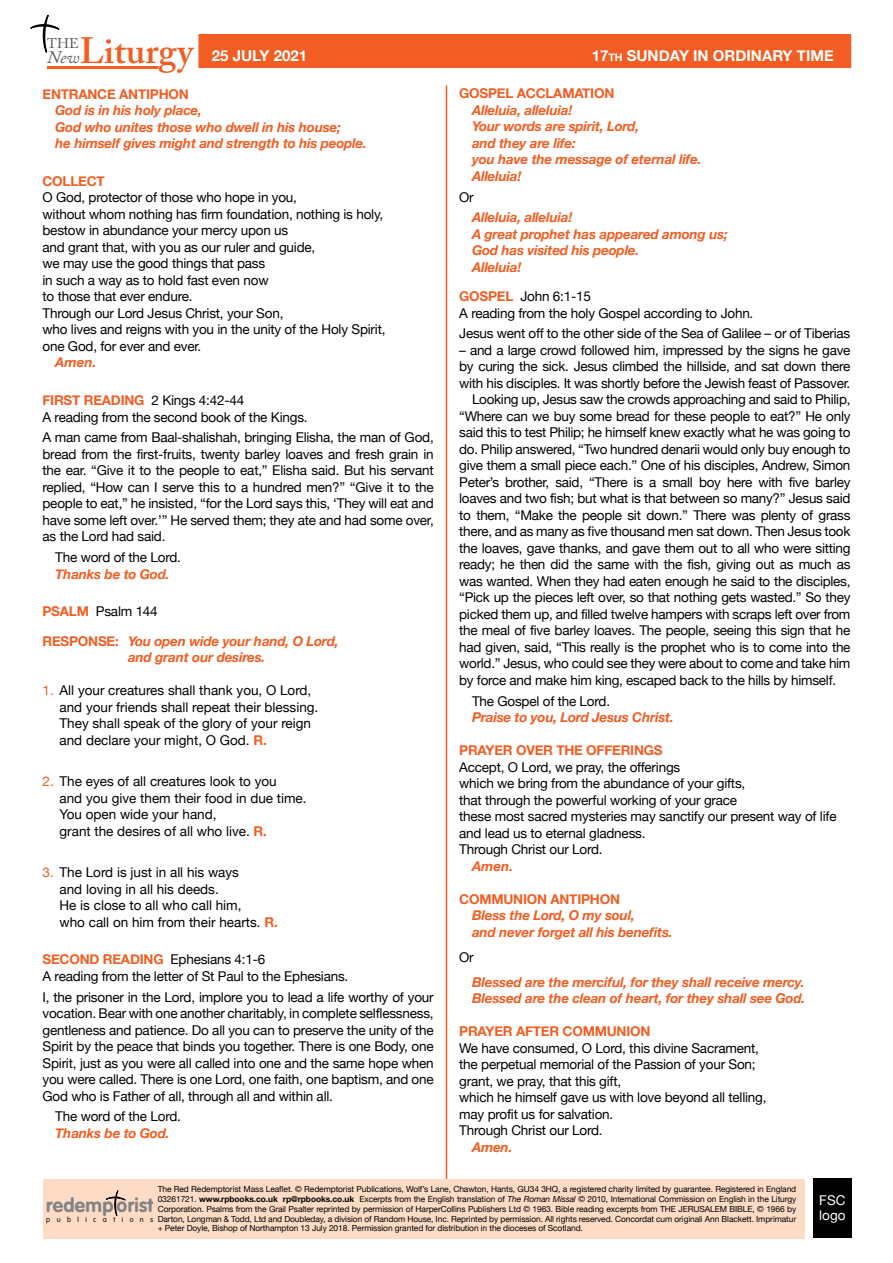
<style>
.page{position:relative;width:893px;height:1263px;background:#fff}
.page>*{position:absolute;margin:0;border:0;box-sizing:border-box;transform-origin:0 0}
.t1{font:600 36.45px "Adobe Caslon Pro";color:#f15d22}
.t2{font:700 19.35px "VAG Rounded";letter-spacing:.015em;color:#808285}
.t3{font:italic 17.55px "Adobe Caslon Pro";color:#58595b}
.t4{font:700 15px "Helvetica Neue";color:#fff}
.t5{font:13.95px "Adobe Caslon Pro";color:#58595b}
.t6{font:13.5px/16.5px "Helvetica Neue";letter-spacing:-.015em;color:#000}
.t7{font:italic 700 13.5px/16.5px "Helvetica Neue";letter-spacing:-.015em;color:#f15d22}
.t8{font:700 13.5px "Helvetica Neue";letter-spacing:-.015em;color:#f15d22}
.t9{font:13.5px/15px "Helvetica Neue";color:#fff}
.t10{font:8.4px/9.8px "Helvetica Neue";letter-spacing:-.01em;color:#000;text-align:justify}
.t11{font:300 7.2px "VAG Rounded";letter-spacing:.9em;color:#000}
.s1{font-style:inherit}
.s2{font-size:10.5px}
.s3{font-weight:700;color:#f15d22}
.s4{font-style:normal}
.s5{font-weight:400;font-style:normal;color:#000}
.s6{color:#f15d22}
.s7{font-weight:700}
.s8{font-style:italic}
</style>
<div class="page">
<div style="left:198px;top:34px;width:653px;height:34px;background:#f15d22"></div>
<hr style="left:446px;top:85px;width:1px;height:1099px;background:#f15d22">
<hr style="left:47px;top:66px;width:115px;height:3px;background:#f15d22">
<svg style="left:30px;top:14px;width:30px;height:39px"></svg>
<div style="left:43px;top:1179px;width:762px;height:60px;background:#fddbc5"></div>
<svg style="left:105px;top:1190px;width:21px;height:27px"></svg>
<div style="left:813px;top:1179px;width:38px;height:59px;background:#000"></div>
<h1 class="t1" style="left:80px;top:29px;width:115px">Liturgy</h1>
<p class="t5" style="left:47px;top:35px;width:33px">THE</p>
<p class="t3" style="left:47px;top:46px;width:34px">New</p>
<p class="t4" style="left:212px;top:43px;width:97px">25 JULY 2021</p>
<p class="t4" style="left:592px;top:43px;width:243px">1<span class="s1">7</span><span class="s2">th</span> SUNDAY IN ORDINARY TIME</p>
<p class="t8" style="left:43px;top:83px;width:148px">ENTRANCE ANTIPHON</p>
<p class="t7" style="left:55px;top:102px;width:313px">God is in his holy place,<br>God who unites those who dwell in his house;<br>he himself gives might and strength to his people.</p>
<p class="t8" style="left:43px;top:170px;width:64px">COLLECT</p>
<p class="t6" style="left:43px;top:190px;width:344px">O God, protector of those who hope in you,<br>without whom nothing has firm foundation, nothing is holy, bestow in abundance your mercy upon us<br>and grant that, with you as our ruler and guide,<br>we may use the good things that pass<br>in such a way as to hold fast even now<br>to those that ever endure.<br>Through our Lord Jesus Christ, your Son,<br>who lives and reigns with you in the unity of the Holy Spirit, one God, for ever and ever.</p>
<p class="t7" style="left:55px;top:355px;width:43px">Amen.</p>
<p class="t6" style="left:43px;top:393px;width:267px"><span class="s3">FIRST READING</span> 2 Kings 4:42-44<br>A reading from the second book of the Kings.</p>
<p class="t6" style="left:43px;top:430px;width:393px;text-align:justify">A man came from Baal-shalishah, bringing Elisha, the man of God, bread from the first-fruits, twenty barley loaves and fresh grain in the ear. “Give it to the people to eat,” Elisha said. But his servant replied, “How can I serve this to a hundred men?” “Give it to the people to eat,” he insisted, “for the Lord says this, ‘They will eat and have some left over.’ ” He served them; they ate and had some over, as the Lord had said.</p>
<p class="t6" style="left:55px;top:550px;width:127px">The word of the Lord.</p>
<p class="t7" style="left:55px;top:566px;width:116px">Thanks be to God.</p>
<p class="t7" style="left:43px;top:597px;width:298px;line-height:29.2px"><span class="s4">PSALM</span> <span class="s5">Psalm 144<br></span><span class="s4">RESPONSE:</span> You open wide your hand, O Lord,</p>
<p class="t7" style="left:128px;top:649px;width:139px">and grant our desires.</p>
<p class="t6" style="left:60px;top:683px;width:260px;text-indent:-17px"><span class="s6">1.</span> All your creatures shall thank you, O Lord, and your friends shall repeat their blessing.<br>They shall speak of the glory of your reign and declare your might, O God. <span class="s3">R.</span></p>
<p class="t6" style="left:60px;top:774px;width:249px;text-indent:-17px"><span class="s6">2.</span> The eyes of all creatures look to you<br>and you give them their food in due time.<br>You open wide your hand,<br>grant the desires of all who live. <span class="s3">R.</span></p>
<p class="t6" style="left:60px;top:865px;width:220px;text-indent:-17px"><span class="s6">3.</span> The Lord is just in all his ways<br>and loving in all his deeds.<br>He is close to all who call him,<br>who call on him from their hearts. <span class="s3">R.</span></p>
<p class="t6" style="left:43px;top:952px;width:307px"><span class="s3">SECOND READING</span> Ephesians 4:1-6<br>A reading from the letter of St Paul to the Ephesians.</p>
<p class="t6" style="left:43px;top:989px;width:393px;text-align:justify">I, the prisoner in the Lord, implore you to lead a life worthy of your vocation. Bear with one another charitably, in complete selflessness, gentleness and patience. Do all you can to preserve the unity of the Spirit by the peace that binds you together. There is one Body, one Spirit, just as you were all called into one and the same hope when you were called. There is one Lord, one faith, one baptism, and one God who is Father of all, through all and within all.</p>
<p class="t6" style="left:55px;top:1109px;width:127px">The word of the Lord.</p>
<p class="t7" style="left:55px;top:1125px;width:116px">Thanks be to God.</p>
<p class="t8" style="left:459px;top:83px;width:157px">GOSPEL ACCLAMATION</p>
<p class="t7" style="left:472px;top:102px;width:231px">Alleluia, alleluia!<br>Your words are spirit, Lord,<br>and they are life:<br>you have the message of eternal life.<br>Alleluia!</p>
<p class="t6" style="left:459px;top:189px;width:16px">Or</p>
<p class="t7" style="left:472px;top:210px;width:257px">Alleluia, alleluia!<br>A great prophet has appeared among us;<br>God has visited his people.<br>Alleluia!</p>
<p class="t6" style="left:459px;top:289px;width:296px"><span class="s3">GOSPEL</span> John 6:1-15<br>A reading from the holy Gospel according to John.</p>
<p class="t6" style="left:459px;top:326px;width:393px">Jesus went off to the other side of the Sea of Galilee – or of Tiberias</p>
<p class="t6" style="left:459px;top:343px;width:393px">– and a large crowd followed him, impressed by the signs he gave</p>
<p class="t6" style="left:459px;top:359px;width:393px">by curing the sick. Jesus climbed the hillside, and sat down there</p>
<p class="t6" style="left:459px;top:376px;width:393px">with his disciples. It was shortly before the Jewish feast of Passover.</p>
<p class="t6" style="left:472px;top:392px;width:380px">Looking up, Jesus saw the crowds approaching and said to Philip,</p>
<p class="t6" style="left:459px;top:409px;width:393px">“Where can we buy some bread for these people to eat?” He only</p>
<p class="t6" style="left:459px;top:425px;width:393px">said this to test Philip; he himself knew exactly what he was going to</p>
<p class="t6" style="left:459px;top:442px;width:393px">do. Philip answered, “Two hundred denarii would only buy enough to</p>
<p class="t6" style="left:459px;top:458px;width:393px">give them a small piece each.” One of his disciples, Andrew, Simon</p>
<p class="t6" style="left:459px;top:475px;width:393px">Peter’s brother, said, “There is a small boy here with five barley</p>
<p class="t6" style="left:459px;top:491px;width:393px">loaves and two fish; but what is that between so many?” Jesus said</p>
<p class="t6" style="left:459px;top:508px;width:393px">to them, “Make the people sit down.” There was plenty of grass</p>
<p class="t6" style="left:459px;top:524px;width:393px">there, and as many as five thousand men sat down. Then Jesus took</p>
<p class="t6" style="left:459px;top:541px;width:393px">the loaves, gave thanks, and gave them out to all who were sitting</p>
<p class="t6" style="left:459px;top:557px;width:393px">ready; he then did the same with the fish, giving out as much as</p>
<p class="t6" style="left:459px;top:574px;width:393px">was wanted. When they had eaten enough he said to the disciples,</p>
<p class="t6" style="left:459px;top:590px;width:393px">“Pick up the pieces left over, so that nothing gets wasted.” So they</p>
<p class="t6" style="left:459px;top:607px;width:393px">picked them up, and filled twelve hampers with scraps left over from</p>
<p class="t6" style="left:459px;top:623px;width:393px">the meal of five barley loaves. The people, seeing this sign that he</p>
<p class="t6" style="left:459px;top:640px;width:393px">had given, said, “This really is the prophet who is to come into the</p>
<p class="t6" style="left:459px;top:656px;width:393px">world.” Jesus, who could see they were about to come and take him</p>
<p class="t6" style="left:459px;top:673px;width:378px">by force and make him king, escaped back to the hills by himself.</p>
<p class="t6" style="left:472px;top:693px;width:140px">The Gospel of the Lord.</p>
<p class="t7" style="left:472px;top:709px;width:203px">Praise to you, Lord Jesus Christ.</p>
<p class="t8" style="left:459px;top:740px;width:205px">PRAYER OVER THE OFFERINGS</p>
<p class="t6" style="left:459px;top:759px;width:379px">Accept, O Lord, we pray, the offerings<br>which we bring from the abundance of your gifts,<br>that through the powerful working of your grace<br>these most sacred mysteries may sanctify our present way of life and lead us to eternal gladness.<br>Through Christ our Lord.</p>
<p class="t7" style="left:472px;top:858px;width:43px">Amen.</p>
<p class="t8" style="left:459px;top:888px;width:162px">COMMUNION ANTIPHON</p>
<p class="t7" style="left:472px;top:907px;width:202px">Bless the Lord, O my soul,<br>and never forget all his benefits.</p>
<p class="t6" style="left:459px;top:949px;width:16px">Or</p>
<p class="t7" style="left:472px;top:974px;width:335px">Blessed are the merciful, for they shall receive mercy.<br>Blessed are the clean of heart, for they shall see God.</p>
<p class="t8" style="left:459px;top:1021px;width:193px">PRAYER AFTER COMMUNION</p>
<p class="t6" style="left:459px;top:1040px;width:309px">We have consumed, O Lord, this divine Sacrament, the perpetual memorial of the Passion of your Son; grant, we pray, that this gift,<br>which he himself gave us with love beyond all telling, may profit us for salvation.<br>Through Christ our Lord.</p>
<p class="t7" style="left:472px;top:1139px;width:42px">Amen.</p>
<p class="t10" style="left:158px;top:1185px;width:640px">The Red Redemptorist Mass Leaflet. © Redemptorist Publications, Wolf’s Lane, Chawton, Hants, GU34 3HQ, a registered charity limited by guarantee. Registered in England 03261721. <span class="s7">www.rpbooks.co.uk rp@rpbooks.co.uk</span> Excerpts from the English translation of <span class="s8">The Roman Missal</span> © 2010, International Commission on English in the Liturgy Corporation. Psalms from the Grail Psalter reprinted by permission of HarperCollins Publishers Ltd © 1963. Bible reading excerpts from THE JERUSALEM BIBLE, © 1966 by Darton, Longman &amp; Todd, Ltd and Doubleday, a division of Random House, Inc. Reprinted by permission. All rights reserved. Concordat cum originali Ann Blackett. Imprimatur + Peter Doyle, Bishop of Northampton 13 July 2018. Permission granted for distribution in the dioceses of Scotland.</p>
<p class="t9" style="left:819px;top:1193px;width:28px">FSC logo</p>
<h2 class="t2" style="left:46px;top:1194px;width:109px">redemp orist</h2>
<p class="t11" style="left:46px;top:1215px;width:109px">publications</p>
</div>
